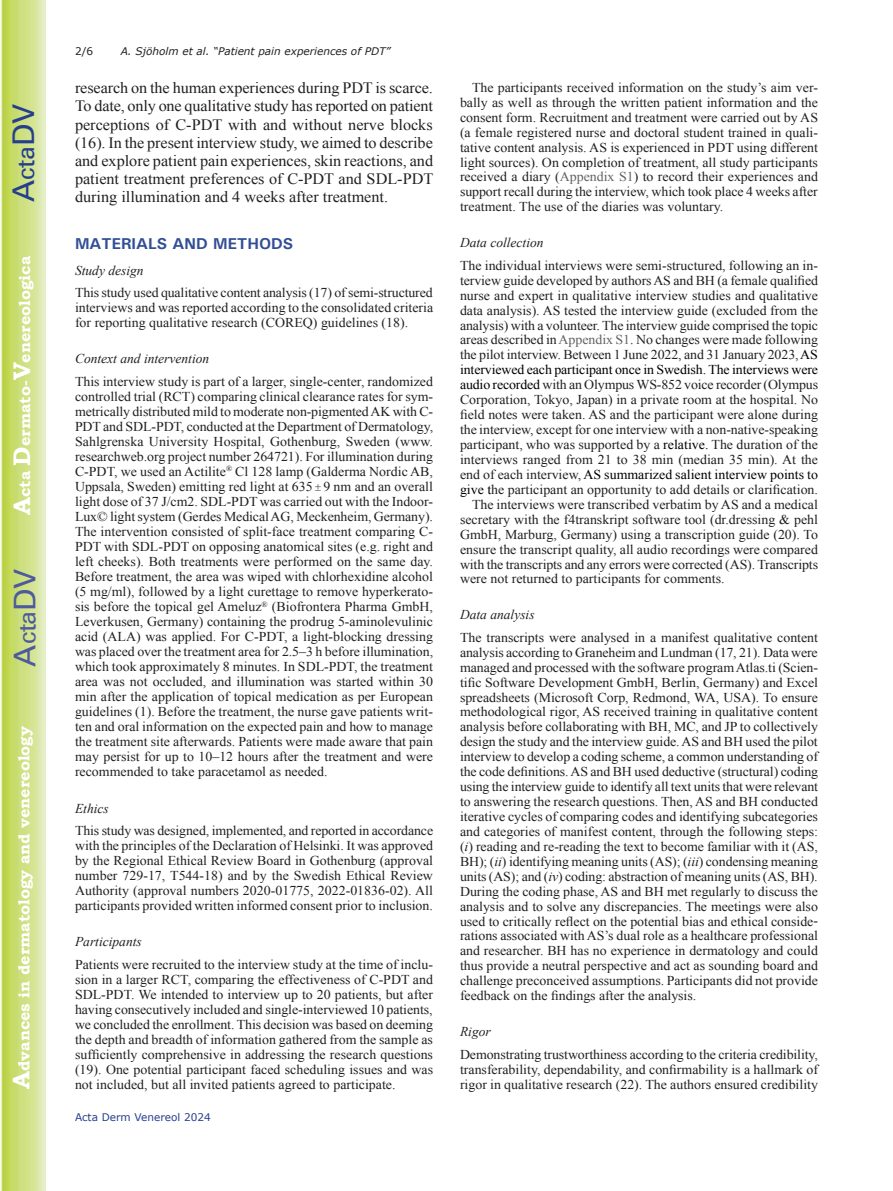
<style>
.page{position:relative;width:893px;height:1191px;background:#fff}
.page>*{position:absolute;margin:0;border:0;box-sizing:border-box;transform-origin:0 0}
.t1{font:30px "Univers";color:#4d5a9e}
.t2{font:30px "Univers";color:#253f8e}
.t3{font:15.75px/18px "Times New Roman";color:#231f20;text-align:justify}
.t4{font:700 15.75px "Bookman Old Style";color:#fff}
.t5{font:700 15.75px "Univers";color:#324f95}
.t6{font:13.5px/15px "Times New Roman";color:#231f20;text-align:justify}
.t7{font:13.5px "Times New Roman";letter-spacing:-.01em;color:#000001}
.t8{font:italic 13.5px "Times New Roman";color:#231f20}
.t9{font:italic 10.5px "Verdana";color:#231f20}
.t10{font:10.5px "Verdana";color:#253f8e}
.t11{font:10.5px "Verdana";color:#231f20}
.s1{font-size:24px}
.s2{font-family:"Perpetua";font-size:10.5px}
.s3{color:#636366}
.s4{color:#000001}
.s5{color:#231f20}
.s6{font-style:italic}
</style>
<div class="page">
<svg style="left:1px;top:0;width:45px;height:1191px;background:#cfe084"></svg>
<h1 class="t2" style="left:6px;top:202px;width:100px;rotate:-90deg">A<span class="s1">cta</span>DV</h1>
<p class="t4" style="left:15px;top:515px;width:260px;rotate:-90deg"><span class="s1">A</span>cta <span class="s1">D</span>ermato-<span class="s1">V</span>enereologica</p>
<h1 class="t1" style="left:7px;top:666px;width:100px;rotate:-90deg">A<span class="s1">cta</span>DV</h1>
<p class="t4" style="left:15px;top:1088px;width:364px;rotate:-90deg"><span class="s1">A</span>dvances in dermatology and venereology</p>
<p class="t11" style="left:75px;top:44px;width:20px">2/6</p>
<p class="t9" style="left:121px;top:44px;width:271px">A. Sjöholm et al. “Patient pain experiences of PDT”</p>
<p class="t3" style="left:75px;top:79px;width:360px">research on the human experiences during PDT is scarce.<br>To date, only one qualitative study has reported on patient perceptions of C-PDT with and without nerve blocks (16). In the present interview study, we aimed to describe and explore patient pain experiences, skin reactions, and patient treatment preferences of C-PDT and SDL-PDT during illumination and 4 weeks after treatment.</p>
<p class="t5" style="left:75px;top:234px;width:220px">MATERIALS AND METHODS</p>
<p class="t8" style="left:75px;top:261px;width:70px">Study design</p>
<p class="t6" style="left:75px;top:285px;width:360px">This study used qualitative content analysis (17) of semi-structured interviews and was reported according to the consolidated criteria for reporting qualitative research (COREQ) guidelines (18).</p>
<p class="t8" style="left:75px;top:349px;width:136px">Context and intervention</p>
<p class="t6" style="left:75px;top:373px;width:360px">This interview study is part of a larger, single-center, randomized controlled trial (RCT) comparing clinical clearance rates for sym&shy;metrically distributed mild to moderate non-pigmented AK with C-PDT and SDL-PDT, conducted at the Department of Dermatology, Sahlgrenska University Hospital, Gothenburg, Sweden (www. researchweb.org project number 264721). For illumination during C-PDT, we used an Actilite<sup>®</sup> Cl 128 lamp (Galderma Nordic AB, Uppsala, Sweden) emitting red light at 635 <span class="s2">±</span> 9 nm and an overall light dose of 37 J/cm2. SDL-PDT was carried out with the Indoor-Lux© light system (Gerdes Medical AG, Meckenheim, Germany).<br>The intervention consisted of split-face treatment comparing C-PDT with SDL-PDT on opposing anatomical sites (e.g. right and left cheeks). Both treatments were performed on the same day.<br>Before treatment, the area was wiped with chlorhexidine alcohol (5 mg/ml), followed by a light curettage to remove hyperkerato&shy;sis before the topical gel Ameluz<sup>®</sup> (Biofrontera Pharma GmbH, Leverkusen, Germany) containing the prodrug 5-aminolevulinic acid (ALA) was applied. For C-PDT, a light-blocking dressing was placed over the treatment area for 2.5–3 h before illumination, which took approximately 8 minutes. In SDL-PDT, the treatment area was not occluded, and illumination was started within 30 min after the application of topical medication as per European guidelines (1). Before the treatment, the nurse gave patients writ&shy;ten and oral information on the expected pain and how to manage the treatment site afterwards. Patients were made aware that pain may persist for up to 10–12 hours after the treatment and were recommended to take paracetamol as needed.</p>
<p class="t8" style="left:75px;top:798px;width:35px">Ethics</p>
<p class="t6" style="left:75px;top:822px;width:360px">This study was designed, implemented, and reported in accordance with the principles of the Declaration of Helsinki. It was approved by the Regional Ethical Review Board in Gothenburg (approval number 729-17, T544-18) and by the Swedish Ethical Review Authority (approval numbers 2020-01775, 2022-01836-02). All participants provided written informed consent prior to inclusion.</p>
<p class="t8" style="left:75px;top:932px;width:68px">Participants</p>
<p class="t6" style="left:75px;top:956px;width:360px">Patients were recruited to the interview study at the time of inclu&shy;sion in a larger RCT, comparing the effectiveness of C-PDT and SDL-PDT. We intended to interview up to 20 patients, but after having consecutively included and single-interviewed 10 patients, we concluded the enrollment. This decision was based on deeming the depth and breadth of information gathered from the sample as sufficiently comprehensive in addressing the research questions (19). One potential participant faced scheduling issues and was not included, but all invited patients agreed to participate.</p>
<p class="t10" style="left:75px;top:1110px;width:137px">Acta Derm Venereol 2024</p>
<p class="t6" style="left:460px;top:80px;width:360px;text-indent:12px">The participants received information on the study’s aim ver&shy;bally as well as through the written patient information and the consent form. Recruitment and treatment were carried out by AS (a female registered nurse and doctoral student trained in quali&shy;tative content analysis. AS is experienced in PDT using different light sources). On completion of treatment, all study participants received a diary (<span class="s3">Appendix S1</span>) to record their experiences and support recall during the interview, which took place 4 weeks after treatment. The use of the diaries was voluntary.</p>
<p class="t8" style="left:460px;top:233px;width:85px">Data collection</p>
<p class="t6" style="left:460px;top:257px;width:359px">The individual interviews were semi-structured, following an in-</p>
<p class="t6" style="left:460px;top:272px;width:360px">terview guide developed by authors AS and BH (a female qualified</p>
<p class="t6" style="left:460px;top:287px;width:359px">nurse and expert in qualitative interview studies and qualitative</p>
<p class="t6" style="left:460px;top:302px;width:360px">data analysis). AS tested the interview guide (excluded from the</p>
<p class="t6" style="left:460px;top:317px;width:360px">analysis) with a volunteer. The interview guide comprised the topic</p>
<p class="t6" style="left:460px;top:332px;width:359px">areas described in <span class="s3">Appendix S1</span>. No changes were made following</p>
<p class="t6" style="left:460px;top:347px;width:359px">the pilot interview. Between 1 June 2022, and 31 January 2023, <span class="s4">AS</span></p>
<p class="t7" style="left:460px;top:361px;width:360px">interviewed each participant once in Swedish. The interviews were</p>
<p class="t6" style="left:460px;top:377px;width:360px"><span class="s4">audio recorded</span> with an Olympus WS-852 voice recorder (Olympus</p>
<p class="t6" style="left:460px;top:392px;width:360px">Corporation, Tokyo, Japan) in a private room at the hospital. No</p>
<p class="t6" style="left:460px;top:407px;width:359px">field notes were taken. AS and the participant were alone during</p>
<p class="t6" style="left:460px;top:422px;width:360px">the interview, except for one interview with a non-native-speaking</p>
<p class="t6" style="left:460px;top:437px;width:359px">participant, who was supported by a <span class="s4">relative.</span> The duration of the</p>
<p class="t6" style="left:460px;top:452px;width:359px">interviews ranged from 21 to 38 min (median 35 min). At the</p>
<p class="t7" style="left:460px;top:465px;width:359px"><span class="s5">end of each interview,</span> AS summarized salient interview points to</p>
<p class="t6" style="left:460px;top:481px;width:360px"><span class="s4">give t</span>he participant an opportunity to add details or clarification.</p>
<p class="t6" style="left:472px;top:496px;width:347px">The interviews were transcribed verbatim by AS and a medical</p>
<p class="t6" style="left:460px;top:511px;width:359px">secretary with the f4transkript software tool (dr.dressing &amp; pehl</p>
<p class="t6" style="left:460px;top:526px;width:359px">GmbH, Marburg, Germany) using a transcription guide (20). To</p>
<p class="t6" style="left:460px;top:541px;width:360px">ensure the transcript quality, all audio recordings were compared</p>
<p class="t6" style="left:460px;top:556px;width:360px">with the transcripts and any errors were corrected (AS). Transcripts</p>
<p class="t6" style="left:460px;top:571px;width:266px">were not returned to participants for comments.</p>
<p class="t8" style="left:460px;top:605px;width:76px">Data analysis</p>
<p class="t6" style="left:460px;top:629px;width:360px">The transcripts were analysed in a manifest qualitative content analysis according to Graneheim and Lundman (17, 21). Data were managed and processed with the software program Atlas.ti (Scien&shy;tific Software Development GmbH, Berlin, Germany) and Excel spreadsheets (Microsoft Corp, Redmond, WA, USA). To ensure methodological rigor, AS received training in qualitative content analysis before collaborating with BH, MC, and JP to collectively design the study and the interview guide. AS and BH used the pilot interview to develop a coding scheme, a common understanding of the code definitions. AS and BH used deductive (structural) coding using the interview guide to identify all text units that were relevant to answering the research questions. Then, AS and BH conducted iterative cycles of comparing codes and identifying subcategories and categories of manifest content, through the following steps: (<span class="s6">i</span>) reading and re-reading the text to become familiar with it (AS, BH); (<span class="s6">ii</span>) identifying meaning units (AS); (<span class="s6">iii</span>) condensing meaning units (AS); and (<span class="s6">iv</span>) coding: abstraction of meaning units (AS, BH).<br>During the coding phase, AS and BH met regularly to discuss the analysis and to solve any discrepancies. The meetings were also used to critically reflect on the potential bias and ethical conside&shy;rations associated with AS’s dual role as a healthcare professional and researcher. BH has no experience in dermatology and could thus provide a neutral perspective and act as sounding board and challenge preconceived assumptions. Participants did not provide feedback on the findings after the analysis.</p>
<p class="t8" style="left:460px;top:1022px;width:32px">Rigor</p>
<p class="t6" style="left:460px;top:1046px;width:360px">Demonstrating trustworthiness according to the criteria credibility, transferability, dependability, and confirmability is a hallmark of rigor in qualitative research (22). The authors ensured credibility</p>
</div>
